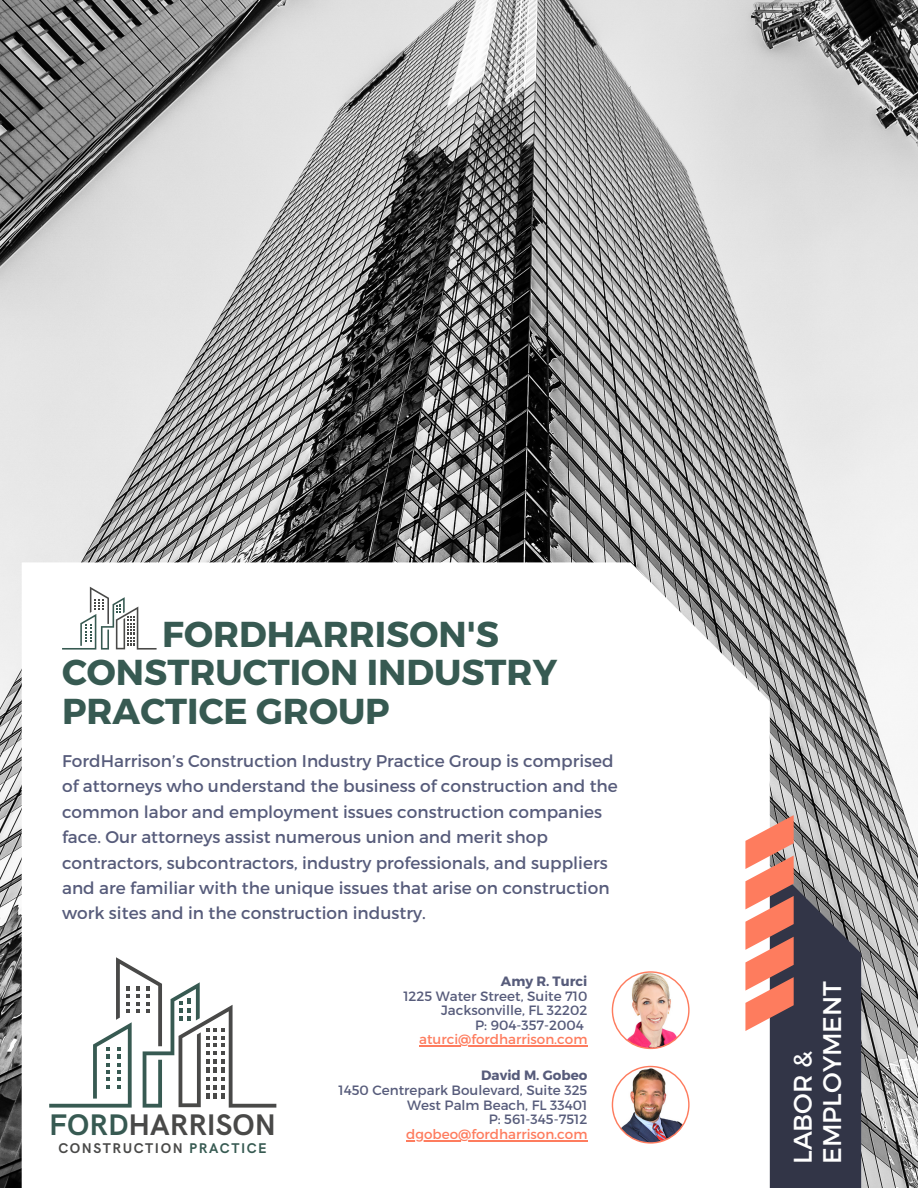
<style>
.page{position:relative;width:918px;height:1188px;background:#fff}
.page>*{position:absolute;margin:0;border:0;box-sizing:border-box;transform-origin:0 0}
.t1{font:700 36px/38.2px "Montserrat";color:#375a52}
.t2{font:700 29.85px "HK Grotesk";color:#494948}
.t3{font:25.5px/29.2px "Montserrat";color:#fff}
.t4{font:16.95px/25.3px "Montserrat";color:#575c7b}
.t5{font:700 14.1px "HK Grotesk";letter-spacing:.11em;color:#494948}
.t6{font:13.5px/14.7px "Montserrat";color:#575c7b;text-align:right}
.t7{font:13.5px "Montserrat";color:#fe7c5e}
.t8{font:700 13.5px "Montserrat";color:#575c7b}
.s1{color:#375a52}
</style>
<div class="page">
<img style="left:0;top:0;width:918px;height:1188px">
<svg style="left:770px;top:883px;width:91px;height:305px;background:#3c3e4f"></svg>
<svg style="left:22px;top:562px;width:748px;height:626px"></svg>
<svg style="left:49px;top:957px;width:227px;height:151px"></svg>
<svg style="left:745px;top:815px;width:49px;height:216px"></svg>
<svg style="left:62px;top:587px;width:95px;height:63px"></svg>
<img style="left:612px;top:971px;width:78px;height:78px">
<img style="left:612px;top:1066px;width:78px;height:78px">
<hr style="left:406px;top:1140px;width:181px;height:1px;background:#fe7c5e">
<hr style="left:419px;top:1046px;width:168px;height:1px;background:#fe7c5e">
<h1 class="t1" style="left:62px;top:613px;width:497px;text-indent:100px">FORDHARRISON'S<br>CONSTRUCTION INDUSTRY<br>PRACTICE GROUP</h1>
<p class="t4" style="left:62px;top:747px;width:557px">FordHarrison’s Construction Industry Practice Group is comprised of attorneys who understand the business of construction and the common labor and employment issues construction companies face. Our attorneys assist numerous union and merit shop contractors, subcontractors, industry professionals, and suppliers and are familiar with the unique issues that arise on construction work sites and in the construction industry.</p>
<h2 class="t2" style="left:49px;top:1108px;width:228px"><span class="s1">FORD</span>HARRISON</h2>
<p class="t5" style="left:58px;top:1140px;width:210px">CONSTRUCTION <span class="s1">PRACTICE</span></p>
<p class="t8" style="left:501px;top:972px;width:88px">Amy R. Turci</p>
<p class="t6" style="left:403px;top:988px;width:186px">1225 Water Street, Suite 710<br>Jacksonville, FL 32202<br>P: 904-357-2004</p>
<p class="t7" style="left:419px;top:1031px;width:170px">aturci@fordharrison.com</p>
<p class="t8" style="left:481px;top:1067px;width:108px">David M. Gobeo</p>
<p class="t6" style="left:338px;top:1082px;width:250px">1450 Centrepark Boulevard, Suite 325<br>West Palm Beach, FL 33401<br>P: 561-345-7512</p>
<p class="t7" style="left:406px;top:1125px;width:183px">dgobeo@fordharrison.com</p>
<h3 class="t3" style="left:787px;top:1164px;width:185px;rotate:-90deg">LABOR &amp;<br>EMPLOYMENT</h3>
</div>
